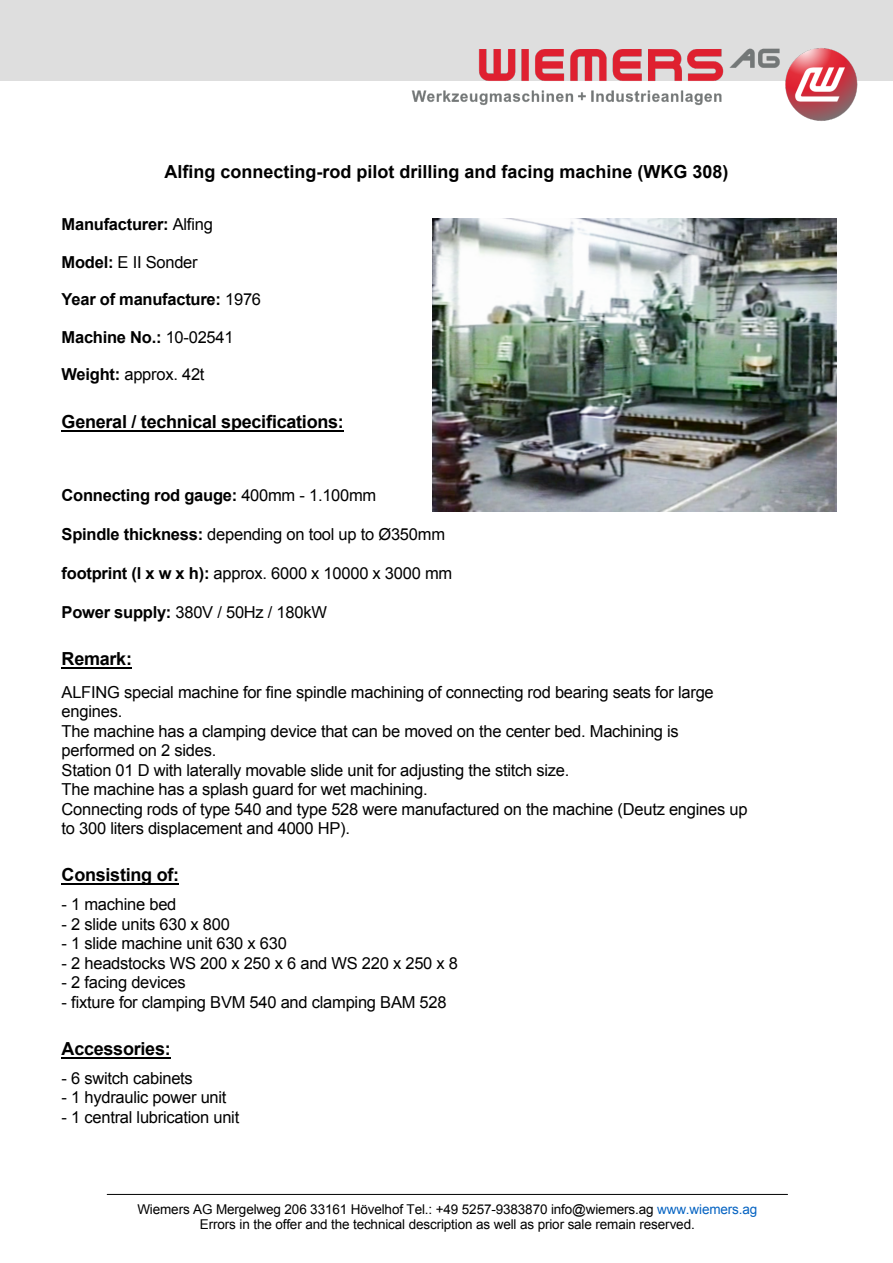
<style>
.page{position:relative;width:893px;height:1263px;background:#fff}
.page>*{position:absolute;margin:0;border:0;box-sizing:border-box;transform-origin:0 0}
.t1{font:700 18px "Arial";letter-spacing:-.015em;color:#000}
.t2{font:16.5px/19.5px "Arial";letter-spacing:-.015em;color:#000}
.t3{font:700 16.5px "Arial";letter-spacing:-.015em;color:#000}
.t4{font:13.5px/15px "Arial";letter-spacing:-.01em;color:#000;text-align:center}
.s1{font-weight:400}
.s2{font-weight:700}
.s3{color:#0563c2}
</style>
<div class="page">
<div style="left:0;top:0;width:893px;height:81px;background:#dedede"></div>
<img style="left:411px;top:48px;width:447px;height:73px">
<hr style="left:107px;top:1194px;width:680px;height:1px;background:#000">
<img style="left:433px;top:219px;width:404px;height:293px">
<hr style="left:62px;top:430px;width:282px;height:2px;background:#000">
<hr style="left:62px;top:666px;width:70px;height:2px;background:#000">
<hr style="left:62px;top:883px;width:117px;height:2px;background:#000">
<hr style="left:62px;top:1057px;width:109px;height:2px;background:#000">
<p class="t1" style="left:165px;top:164px;width:566px">Alfing connecting-rod pilot drilling and facing machine (WKG 308)</p>
<p class="t3" style="left:62px;top:218px;width:153px">Manufacturer: <span class="s1">Alfing</span></p>
<p class="t2" style="left:62px;top:254px;width:138px"><span class="s2">Model:</span> E II Sonder</p>
<p class="t3" style="left:62px;top:293px;width:201px">Year of manufacture: <span class="s1">1976</span></p>
<p class="t3" style="left:62px;top:331px;width:174px">Machine No.: <span class="s1">10-02541</span></p>
<p class="t2" style="left:62px;top:366px;width:144px"><span class="s2">Weight:</span> approx. 42t</p>
<p class="t1" style="left:62px;top:415px;width:284px">General / technical specifications:</p>
<p class="t3" style="left:62px;top:489px;width:316px">Connecting rod gauge: <span class="s1">400mm - 1.100mm</span></p>
<p class="t2" style="left:62px;top:526px;width:385px"><span class="s2">Spindle thickness:</span> depending on tool up to Ø350mm</p>
<p class="t2" style="left:62px;top:565px;width:392px"><span class="s2">footprint (l x w x h):</span> approx. 6000 x 10000 x 3000 mm</p>
<p class="t2" style="left:62px;top:604px;width:267px"><span class="s2">Power supply:</span> 380V / 50Hz / 180kW</p>
<p class="t1" style="left:62px;top:651px;width:72px">Remark:</p>
<p class="t2" style="left:62px;top:684px;width:687px">ALFING special machine for fine spindle machining of connecting rod bearing seats for large engines.<br>The machine has a clamping device that can be moved on the center bed. Machining is performed on 2 sides.<br>Station 01 D with laterally movable slide unit for adjusting the stitch size.<br>The machine has a splash guard for wet machining.<br>Connecting rods of type 540 and type 528 were manufactured on the machine (Deutz engines up to 300 liters displacement and 4000 HP).</p>
<p class="t1" style="left:62px;top:868px;width:119px">Consisting of:</p>
<p class="t2" style="left:62px;top:896px;width:116px">- 1 machine bed</p>
<p class="t2" style="left:62px;top:916px;width:170px">- 2 slide units 630 x 800</p>
<p class="t2" style="left:62px;top:935px;width:227px">- 1 slide machine unit 630 x 630</p>
<p class="t2" style="left:62px;top:955px;width:398px">- 2 headstocks WS 200 x 250 x 6 and WS 220 x 250 x 8</p>
<p class="t2" style="left:62px;top:974px;width:126px">- 2 facing devices</p>
<p class="t2" style="left:62px;top:994px;width:386px">- fixture for clamping BVM 540 and clamping BAM 528</p>
<p class="t1" style="left:62px;top:1042px;width:111px">Accessories:</p>
<p class="t2" style="left:62px;top:1070px;width:133px">- 6 switch cabinets</p>
<p class="t2" style="left:62px;top:1089px;width:166px">- 1 hydraulic power unit</p>
<p class="t2" style="left:62px;top:1109px;width:179px">- 1 central lubrication unit</p>
<p class="t4" style="left:137px;top:1203px;width:621px">Wiemers AG Mergelweg 206 33161 Hövelhof Tel.: +49 5257-9383870 info@wiemers.ag <span class="s3">www.wiemers.ag<br></span>Errors in the offer and the technical description as well as prior sale remain reserved.</p>
</div>
